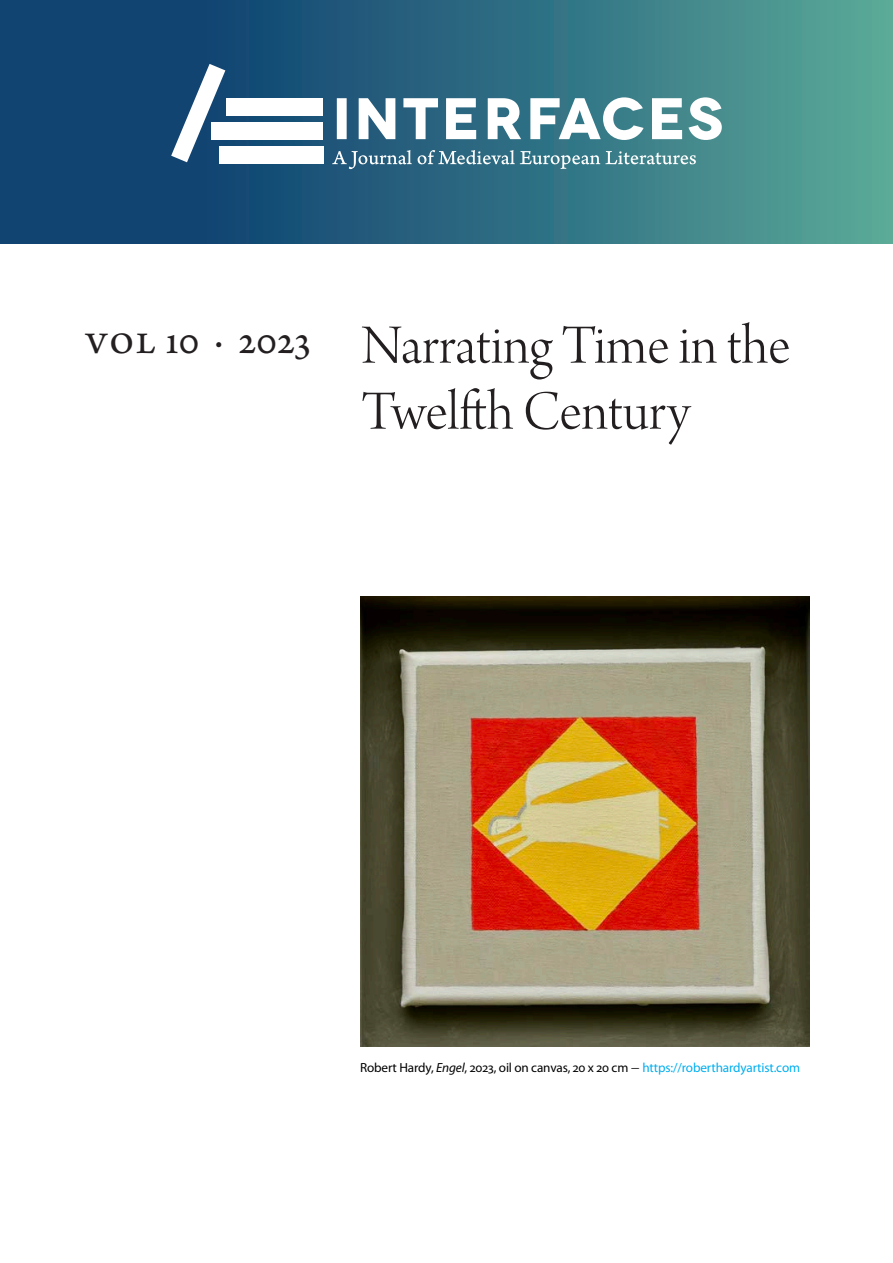
<style>
.page{position:relative;width:893px;height:1263px;background:#fff}
.page>*{position:absolute;margin:0;border:0;box-sizing:border-box;transform-origin:0 0}
.t1{font:58.5px/66px "Arno Pro Light Display";color:#231f20}
.t2{font:43.95px "Arno Pro";letter-spacing:-.01em;color:#231f20}
.t3{font:13.2px "Myriad Pro";letter-spacing:-.01em;color:#000}
.s1{font-style:italic}
.s2{font-family:"Arno Pro";font-size:18px;color:#231f20}
.s3{color:#00aeef}
</style>
<div class="page">
<svg style="left:0;top:0;width:893px;height:243px;background:#2d6a81"></svg>
<div style="left:219px;top:146px;width:104px;height:17px;background:#fff"></div>
<div style="left:212px;top:122px;width:111px;height:17px;background:#fff"></div>
<svg style="left:171px;top:64px;width:54px;height:98px"></svg>
<div style="left:226px;top:98px;width:97px;height:17px;background:#fff"></div>
<svg style="left:337px;top:97px;width:385px;height:43px"></svg>
<svg style="left:332px;top:150px;width:80px;height:19px;background:#4f7b95"></svg>
<svg style="left:418px;top:150px;width:278px;height:19px;background:#5c909d"></svg>
<img style="left:360px;top:596px;width:449px;height:451px">
<p class="t2" style="left:85px;top:315px;width:228px">vol 10 · 2023</p>
<p class="t1" style="left:361px;top:316px;width:430px">Narrating Time in the<br>Twelfth Century</p>
<p class="t3" style="left:360px;top:1059px;width:441px">Robert Hardy, <span class="s1">Engel</span>, 2023, oil on canvas, 20 x 20 cm <span class="s2">–</span> <span class="s3">https://roberthardyartist.com</span></p>
</div>
